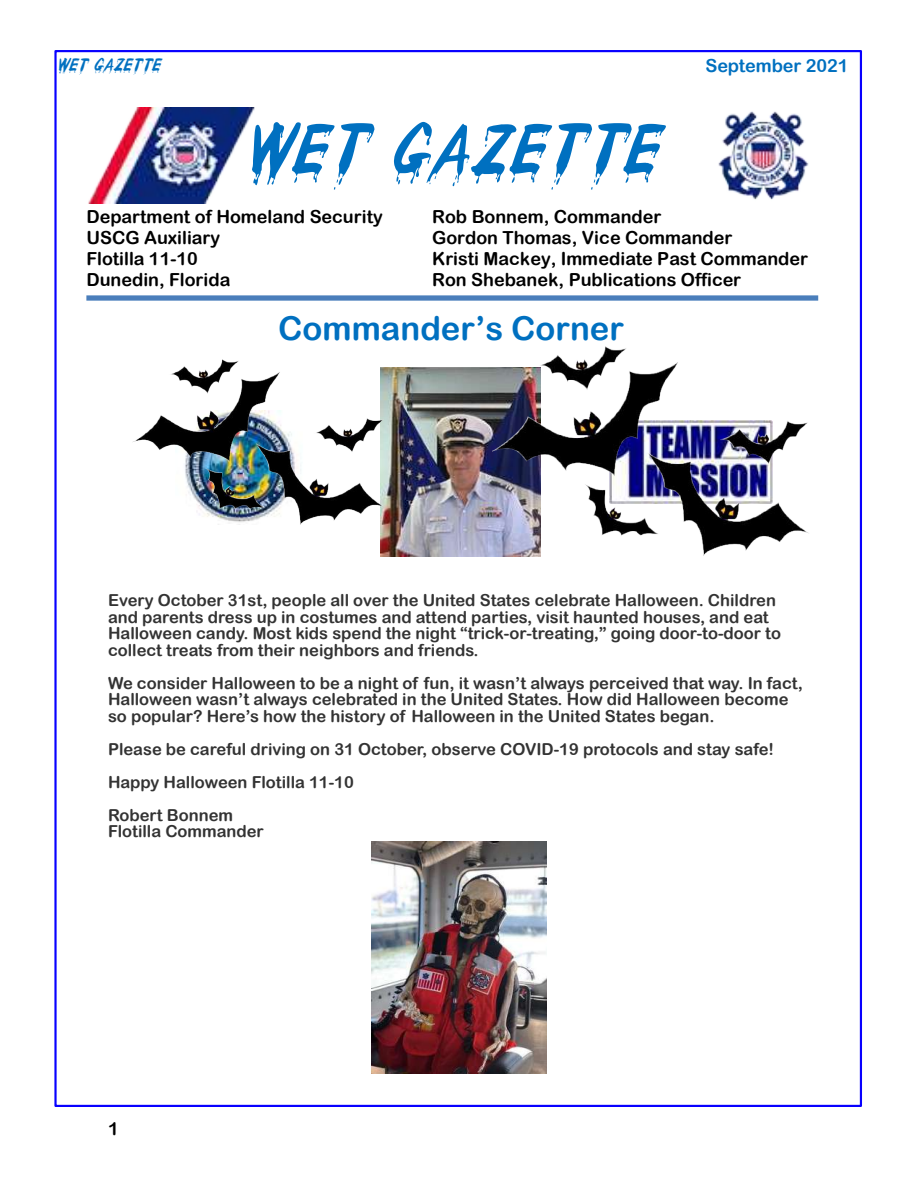
<style>
.page{position:relative;width:918px;height:1188px;background:#fff}
.page>*{position:absolute;margin:0;border:0;box-sizing:border-box;transform-origin:0 0}
.t1{font:italic 72px "Wet Paint";color:#0070c0}
.t2{font:33px "Arial Rounded MT Bold";color:#0070c0}
.t3{font:18px/20.9px "Arial Rounded MT Bold";color:#000}
.t4{font:18px "Arial Rounded MT Bold";letter-spacing:-.005em;color:#0070c0}
.t5{font:italic 18px "Wet Paint";color:#0070c0}
.t6{font:16.5px/16.5px "Arial Rounded MT Bold";color:#333}
</style>
<div class="page">
<div style="left:54px;top:50px;width:808px;height:1057px;background:#fff;border:2px solid #0800ff"></div>
<div style="left:86px;top:295px;width:732px;height:6px;background:#4a7ebb"></div>
<img style="left:380px;top:368px;width:160px;height:189px">
<img style="left:88px;top:108px;width:167px;height:95px">
<img style="left:718px;top:111px;width:91px;height:89px">
<img style="left:133px;top:359px;width:251px;height:165px">
<img style="left:492px;top:347px;width:317px;height:208px">
<img style="left:372px;top:842px;width:174px;height:232px">
<p class="t5" style="left:56px;top:57px;width:111px">WET GAZETTE</p>
<p class="t4" style="left:705px;top:59px;width:145px">September 2021</p>
<h1 class="t1" style="left:237px;top:118px;width:442px">WET GAZETTE</h1>
<p class="t3" style="left:432px;top:208px;width:377px">Rob Bonnem, Commander<br>Gordon Thomas, Vice Commander<br>Kristi Mackey, Immediate Past Commander<br>Ron Shebanek, Publications Officer</p>
<p class="t3" style="left:86px;top:208px;width:298px">Department of Homeland Security<br>USCG Auxiliary<br>Flotilla 11-10<br>Dunedin, Florida</p>
<h2 class="t2" style="left:278px;top:316px;width:347px">Commander’s Corner</h2>
<p class="t6" style="left:108px;top:593px;width:675px">Every October 31st, people all over the United States celebrate Halloween. Children and parents dress up in costumes and attend parties, visit haunted houses, and eat Halloween candy. Most kids spend the night “trick-or-treating,” going door-to-door to collect treats from their neighbors and friends.</p>
<p class="t6" style="left:108px;top:676px;width:696px">We consider Halloween to be a night of fun, it wasn’t always perceived that way. In fact,<br>Halloween wasn’t always celebrated in the United States. How did Halloween become so popular? Here’s how the history of Halloween in the United States began.</p>
<p class="t6" style="left:108px;top:734px;width:668px;line-height:33px">Please be careful driving on 31 October, observe COVID-19 protocols and stay safe!<br>Happy Halloween Flotilla 11-10<br>Robert Bonnem</p>
<p class="t6" style="left:108px;top:824px;width:157px">Flotilla Commander</p>
<p class="t3" style="left:108px;top:1119px;width:12px">1</p>
</div>
